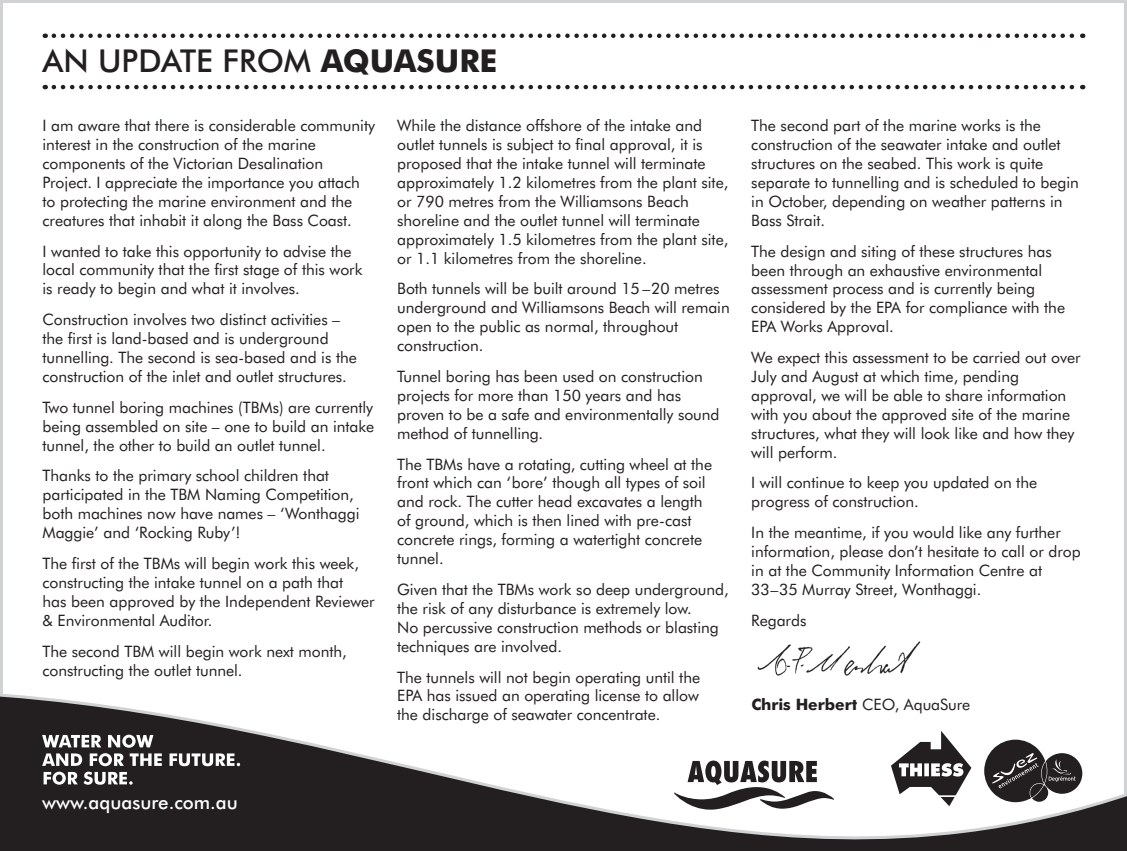
<style>
.page{position:relative;width:1127px;height:851px;background:#fff}
.page>*{position:absolute;margin:0;border:0;box-sizing:border-box;transform-origin:0 0}
.t1{font:500 31.5px "Futura BT";color:#231f20}
.t2{font:500 18.75px "Futura BT";color:#fff}
.t3{font:15.75px/18.9px "Futura BT";letter-spacing:-.005em;color:#231f20}
.t4{font:700 15.75px "Futura BT";letter-spacing:-.005em;color:#231f20}
.s1{font-weight:700}
.s2{font-weight:400}
</style>
<div class="page">
<svg style="left:0;top:688px;width:1127px;height:162px"></svg>
<svg style="left:54px;top:34px;width:1029px;height:4px"></svg>
<svg style="left:54px;top:85px;width:1029px;height:4px"></svg>
<img style="left:757px;top:641px;width:164px;height:35px">
<svg style="left:674px;top:760px;width:160px;height:49px"></svg>
<svg style="left:42px;top:734px;width:59px;height:13px"></svg>
<svg style="left:108px;top:734px;width:45px;height:13px"></svg>
<svg style="left:169px;top:753px;width:71px;height:13px"></svg>
<svg style="left:42px;top:753px;width:120px;height:31px"></svg>
<h1 class="t1" style="left:43px;top:42px;width:456px">AN UPDATE FROM <span class="s1">AQUASURE</span></h1>
<p class="t3" style="left:43px;top:116px;width:334px">I am aware that there is considerable community interest in the construction of the marine components of the Victorian Desalination Project. I appreciate the importance you attach to protecting the marine environment and the creatures that inhabit it along the Bass Coast.</p>
<p class="t3" style="left:43px;top:241px;width:321px">I wanted to take this opportunity to advise the local community that the first stage of this work is ready to begin and what it involves.</p>
<p class="t3" style="left:43px;top:310px;width:316px">Construction involves two distinct activities – the first is land-based and is underground tunnelling. The second is sea-based and is the construction of the inlet and outlet structures.</p>
<p class="t3" style="left:43px;top:397px;width:333px;text-align:justify">Two tunnel boring machines (TBMs) are currently being assembled on site – one to build an intake tunnel, the other to build an outlet tunnel.</p>
<p class="t3" style="left:43px;top:466px;width:318px">Thanks to the primary school children that participated in the TBM Naming Competition, both machines now have names – ‘Wonthaggi Maggie’ and ‘Rocking Ruby’!</p>
<p class="t3" style="left:43px;top:553px;width:334px">The first of the TBMs will begin work this week, constructing the intake tunnel on a path that<br>has been approved by the Independent Reviewer &amp; Environmental Auditor.</p>
<p class="t3" style="left:43px;top:641px;width:306px">The second TBM will begin work next month, constructing the outlet tunnel.</p>
<p class="t3" style="left:397px;top:116px;width:333px">While the distance offshore of the intake and outlet tunnels is subject to final approval, it is proposed that the intake tunnel will terminate approximately 1.2 kilometres from the plant site, or 790 metres from the Williamsons Beach shoreline and the outlet tunnel will terminate approximately 1.5 kilometres from the plant site, or 1.1 kilometres from the shoreline.</p>
<p class="t3" style="left:397px;top:279px;width:334px">Both tunnels will be built around 15 –20 metres underground and Williamsons Beach will remain open to the public as normal, throughout construction.</p>
<p class="t3" style="left:397px;top:367px;width:324px">Tunnel boring has been used on construction projects for more than 150 years and has proven to be a safe and environmentally sound method of tunnelling.</p>
<p class="t3" style="left:397px;top:454px;width:316px">The TBMs have a rotating, cutting wheel at the front which can ‘bore’ though all types of soil and rock. The cutter head excavates a length of ground, which is then lined with pre-cast concrete rings, forming a watertight concrete tunnel.</p>
<p class="t3" style="left:397px;top:579px;width:333px">Given that the TBMs work so deep underground, the risk of any disturbance is extremely low.<br>No percussive construction methods or blasting techniques are involved.</p>
<p class="t3" style="left:397px;top:667px;width:304px;text-align:justify">The tunnels will not begin operating until the EPA has issued an operating license to allow the discharge of seawater concentrate.</p>
<p class="t3" style="left:751px;top:116px;width:329px">The second part of the marine works is the construction of the seawater intake and outlet structures on the seabed. This work is quite separate to tunnelling and is scheduled to begin in October, depending on weather patterns in Bass Strait.</p>
<p class="t3" style="left:751px;top:241px;width:315px">The design and siting of these structures has been through an exhaustive environmental assessment process and is currently being considered by the EPA for compliance with the EPA Works Approval.</p>
<p class="t3" style="left:751px;top:348px;width:331px">We expect this assessment to be carried out over July and August at which time, pending approval, we will be able to share information with you about the approved site of the marine structures, what they will look like and how they will perform.</p>
<p class="t3" style="left:751px;top:473px;width:287px">I will continue to keep you updated on the progress of construction.</p>
<p class="t3" style="left:751px;top:523px;width:331px">In the meantime, if you would like any further information, please don’t hesitate to call or drop in at the Community Information Centre at 33–35 Murray Street, Wonthaggi.</p>
<p class="t3" style="left:751px;top:610px;width:57px">Regards</p>
<p class="t4" style="left:751px;top:694px;width:221px">Chris Herbert <span class="s2">CEO, AquaSure</span></p>
<p class="t2" style="left:42px;top:790px;width:197px">www.aquasure.com.au</p>
</div>
